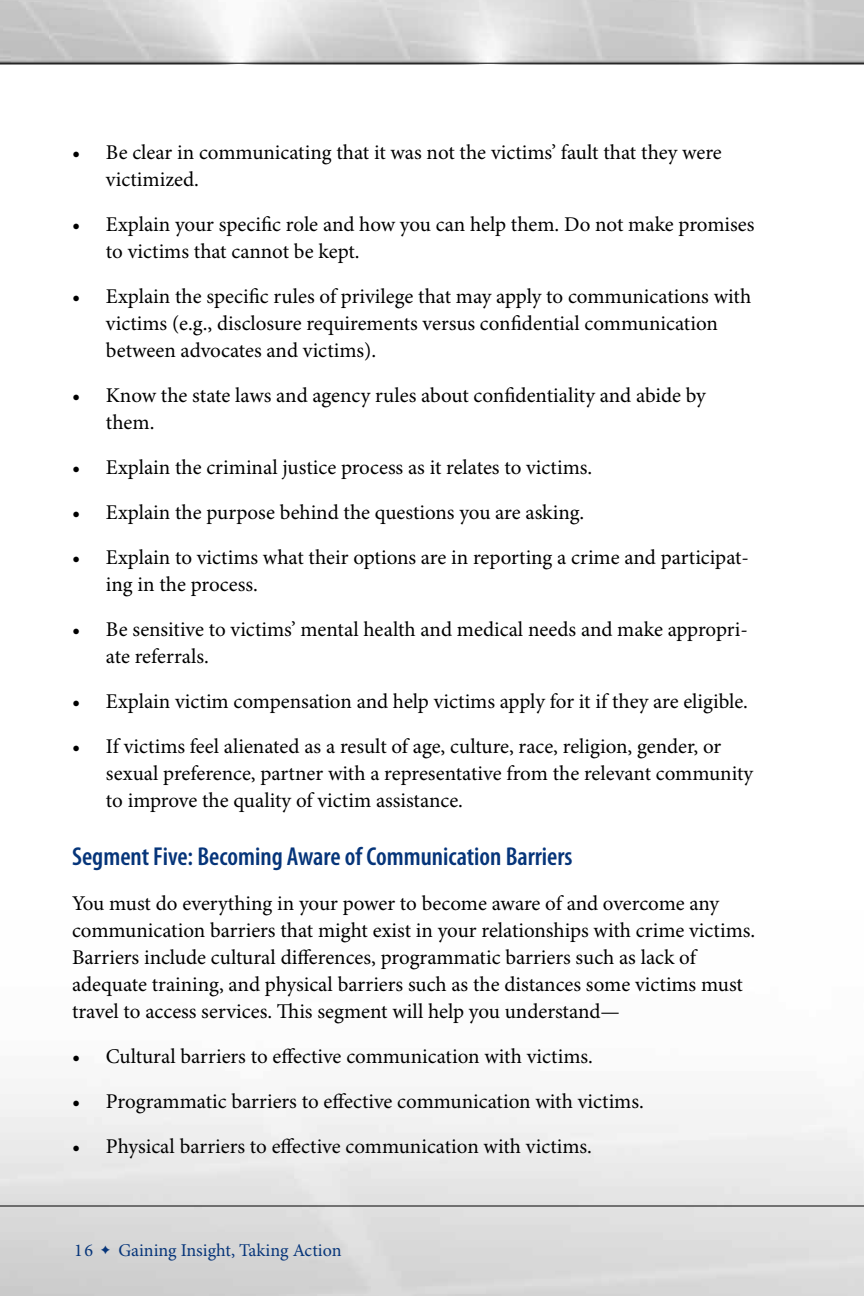
<style>
.page{position:relative;width:864px;height:1296px;background:#fff}
.page>*{position:absolute;margin:0;border:0;box-sizing:border-box;transform-origin:0 0}
.t1{font:600 condensed 26px "Myriad Pro";color:#06357a}
.t2{font:21px/45px "Minion Pro";color:#000}
.t3{font:18px "Minion Pro";color:#06357a}
</style>
<div class="page">
<img style="left:0;top:0;width:864px;height:65px">
<hr style="left:0;top:63px;width:864px;height:1px;background:#000">
<hr style="left:0;top:1206px;width:864px;height:1px;background:#000">
<svg style="left:101px;top:1246px;width:9px;height:8px"></svg>
<p class="t2" style="left:106px;top:140px;width:617px;line-height:27px;text-indent:-34px">• Be clear in communicating that it was not the victims’ fault that they were victimized.</p>
<p class="t2" style="left:106px;top:212px;width:650px;line-height:27px">Explain your specific role and how you can help them. Do not make promises to victims that cannot be kept.</p>
<p class="t2" style="left:106px;top:284px;width:647px;line-height:27px">Explain the specific rules of privilege that may apply to communications with victims (e.g., disclosure requirements versus confidential communication between advocates and victims).</p>
<p class="t2" style="left:106px;top:383px;width:601px;line-height:27px">Know the state laws and agency rules about confidentiality and abide by them.</p>
<p class="t2" style="left:106px;top:446px;width:645px">Explain the criminal justice process as it relates to victims.<br>Explain the purpose behind the questions you are asking.<br>Explain to victims what their options are in reporting a crime and participat-</p>
<p class="t2" style="left:106px;top:563px;width:643px">ing in the process.<br>Be sensitive to victims’ mental health and medical needs and make appropri-</p>
<p class="t2" style="left:106px;top:635px;width:644px">ate referrals.<br>Explain victim compensation and help victims apply for it if they are eligible.<br>If victims feel alienated as a result of age, culture, race, religion, gender, or</p>
<p class="t2" style="left:106px;top:761px;width:649px;line-height:27px">sexual preference, partner with a representative from the relevant community to improve the quality of victim assistance.</p>
<p class="t2" style="left:72px;top:203px;width:10px">•</p>
<p class="t2" style="left:72px;top:275px;width:10px">•</p>
<p class="t2" style="left:72px;top:374px;width:10px">•</p>
<p class="t2" style="left:72px;top:446px;width:10px;text-align:justify">• • •</p>
<p class="t2" style="left:72px;top:608px;width:10px">•</p>
<p class="t2" style="left:72px;top:680px;width:10px">• •</p>
<h2 class="t1" style="left:72px;top:843px;width:502px">Segment Five: Becoming Aware of Communication Barriers</h2>
<p class="t2" style="left:72px;top:891px;width:685px;line-height:27px">You must do everything in your power to become aware of and overcome any communication barriers that might exist in your relationships with crime victims.<br>Barriers include cultural differences, programmatic barriers such as lack of adequate training, and physical barriers such as the distances some victims must travel to access services. This segment will help you understand—</p>
<p class="t2" style="left:106px;top:1035px;width:539px;text-indent:-34px">• Cultural barriers to effective communication with victims.<br>Programmatic barriers to effective communication with victims.<br>Physical barriers to effective communication with victims.</p>
<p class="t2" style="left:72px;top:1080px;width:10px">• •</p>
<p class="t3" style="left:74px;top:1240px;width:21px">16</p>
<p class="t3" style="left:118px;top:1240px;width:225px">Gaining Insight, Taking Action</p>
</div>
